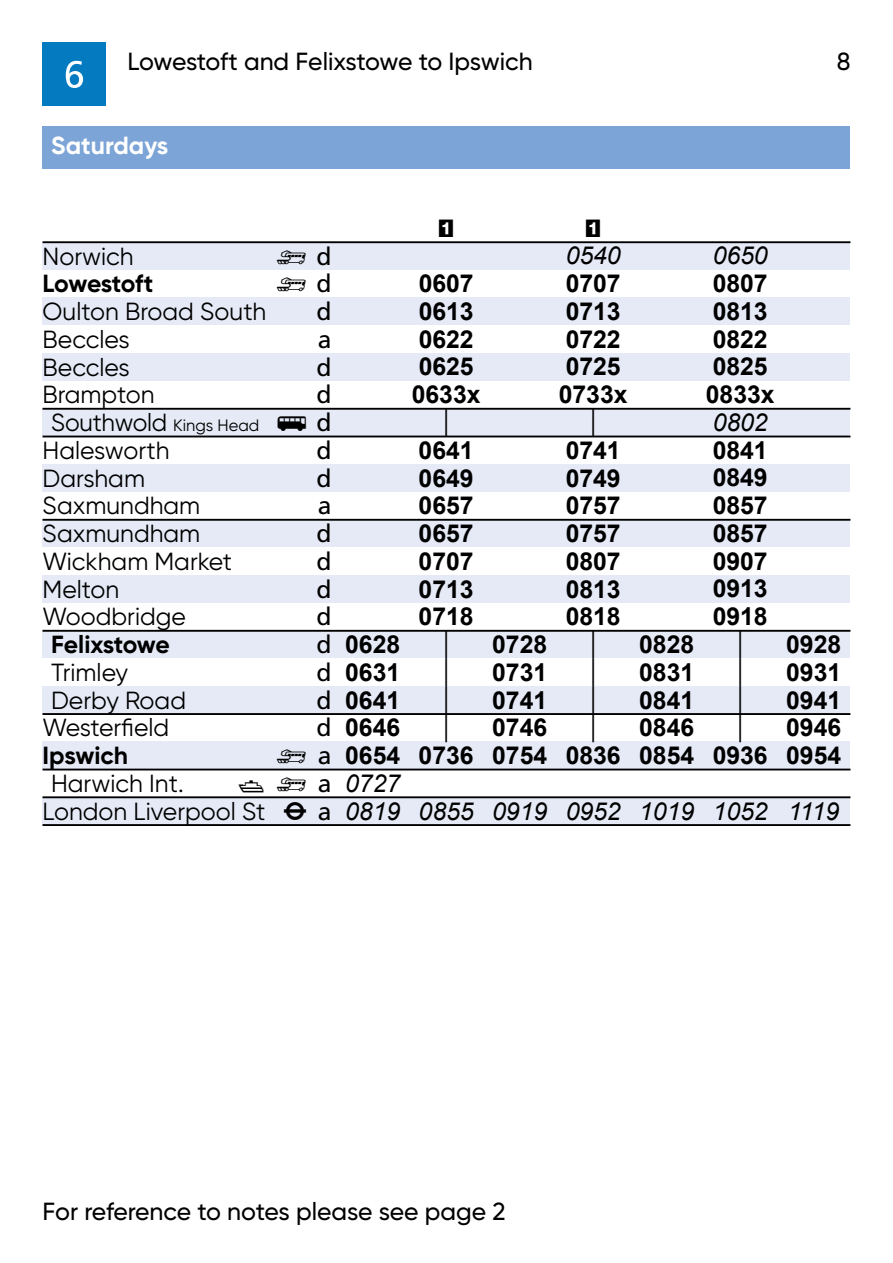
<style>
.page{position:relative;width:893px;height:1263px;background:#fff}
.page>*{position:absolute;margin:0;border:0;box-sizing:border-box;transform-origin:0 0}
.t1{font:34.5px/27.8px "TIME Sfont";color:#000;text-align:justify}
.t2{font:700 24.75px/27.8px "Arial";color:#000;text-align:justify}
.t3{font:24.75px/27.8px "Gilroy";color:#000}
.t4{font:500 24.75px "Gilroy";letter-spacing:-.01em;color:#000}
.t5{font:italic 24.75px/27.8px "Arial";color:#000}
.t6{font:700 24.75px "Gilroy";letter-spacing:-.015em;color:#000}
.t7{font:24.75px "Frutiger LT Std";color:#000}
.t8{font:700 24.75px "Gilroy";color:#fff}
.t9{font:24.75px "TIME Sfont";color:#000}
.t10{font:24px "TIME Sfont";color:#000}
.s1{font-family:"Frutiger LT Std";font-size:24.75px}
.s2{font-size:16.5px}
.s3{font-family:"TIME Sfont";font-size:24px}
.s4{font-family:"Frutiger LT Std"}
</style>
<div class="page">
<div style="left:43px;top:126px;width:807px;height:42px;background:#7ca4d6"></div>
<div style="left:43px;top:242px;width:807px;height:27px;background:#e5eaf6"></div>
<div style="left:43px;top:575px;width:807px;height:27px;background:#e5eaf6"></div>
<div style="left:43px;top:297px;width:807px;height:28px;background:#e5eaf6"></div>
<div style="left:43px;top:630px;width:807px;height:28px;background:#e5eaf6"></div>
<div style="left:43px;top:353px;width:807px;height:27px;background:#e5eaf6"></div>
<div style="left:43px;top:686px;width:807px;height:27px;background:#e5eaf6"></div>
<div style="left:43px;top:408px;width:807px;height:28px;background:#e5eaf6"></div>
<div style="left:43px;top:741px;width:807px;height:28px;background:#e5eaf6"></div>
<div style="left:43px;top:464px;width:807px;height:27px;background:#e5eaf6"></div>
<div style="left:43px;top:797px;width:807px;height:27px;background:#e5eaf6"></div>
<div style="left:43px;top:519px;width:807px;height:28px;background:#e5eaf6"></div>
<hr style="left:43px;top:241px;width:807px;height:2px;background:#000">
<hr style="left:43px;top:408px;width:807px;height:2px;background:#000">
<hr style="left:43px;top:436px;width:807px;height:1px;background:#000">
<hr style="left:43px;top:519px;width:807px;height:2px;background:#000">
<hr style="left:43px;top:630px;width:807px;height:2px;background:#000">
<hr style="left:43px;top:713px;width:807px;height:2px;background:#000">
<hr style="left:43px;top:769px;width:807px;height:1px;background:#000">
<hr style="left:43px;top:796px;width:807px;height:2px;background:#000">
<hr style="left:43px;top:824px;width:807px;height:2px;background:#000">
<div style="left:43px;top:43px;width:63px;height:63px;background:#047bc1"></div>
<svg style="left:66px;top:61px;width:17px;height:27px"></svg>
<p class="t4" style="left:128px;top:46px;width:407px">Lowestoft and Felixstowe to Ipswich</p>
<p class="t4" style="left:837px;top:46px;width:15px">8</p>
<p class="t8" style="left:51px;top:129px;width:119px">Saturdays</p>
<p class="t3" style="left:43px;top:242px;width:93px">Norwich</p>
<p class="t10" style="left:277px;top:237px;width:56px">) <span class="s1">d</span></p>
<p class="t6" style="left:43px;top:268px;width:112px">Lowestoft</p>
<p class="t10" style="left:277px;top:265px;width:56px">) <span class="s1">d</span></p>
<p class="t3" style="left:43px;top:297px;width:225px">Oulton Broad South</p>
<p class="t7" style="left:317px;top:297px;width:17px">d</p>
<p class="t3" style="left:43px;top:325px;width:89px">Beccles</p>
<p class="t7" style="left:318px;top:325px;width:15px">a</p>
<p class="t3" style="left:43px;top:353px;width:89px">Beccles</p>
<p class="t7" style="left:317px;top:352px;width:17px">d</p>
<p class="t3" style="left:43px;top:380px;width:113px">Brampton</p>
<p class="t7" style="left:317px;top:380px;width:17px">d</p>
<p class="t3" style="left:43px;top:408px;width:291px;text-indent:8px">Southwold <span class="s2">Kings Head</span> <span class="s3">`</span> <span class="s4">d<br></span>Halesworth</p>
<p class="t7" style="left:317px;top:436px;width:17px">d</p>
<p class="t3" style="left:43px;top:464px;width:104px">Darsham</p>
<p class="t7" style="left:317px;top:463px;width:17px">d</p>
<p class="t3" style="left:43px;top:491px;width:159px">Saxmundham</p>
<p class="t7" style="left:318px;top:491px;width:15px">a</p>
<p class="t3" style="left:43px;top:519px;width:159px">Saxmundham</p>
<p class="t7" style="left:317px;top:519px;width:17px">d</p>
<p class="t3" style="left:43px;top:547px;width:191px">Wickham Market</p>
<p class="t7" style="left:317px;top:547px;width:17px">d</p>
<p class="t3" style="left:43px;top:575px;width:78px">Melton</p>
<p class="t7" style="left:317px;top:574px;width:17px">d</p>
<p class="t3" style="left:43px;top:602px;width:145px">Woodbridge</p>
<p class="t7" style="left:317px;top:602px;width:17px">d</p>
<p class="t6" style="left:51px;top:629px;width:120px">Felixstowe</p>
<p class="t7" style="left:317px;top:630px;width:17px">d</p>
<p class="t3" style="left:51px;top:658px;width:79px">Trimley</p>
<p class="t7" style="left:317px;top:658px;width:17px">d</p>
<p class="t3" style="left:51px;top:686px;width:137px">Derby Road</p>
<p class="t7" style="left:317px;top:685px;width:17px">d</p>
<p class="t3" style="left:43px;top:713px;width:128px">Westerfield</p>
<p class="t7" style="left:317px;top:713px;width:17px">d</p>
<p class="t6" style="left:43px;top:740px;width:87px">Ipswich</p>
<p class="t10" style="left:277px;top:737px;width:56px">) <span class="s1">a</span></p>
<p class="t3" style="left:51px;top:769px;width:134px">Harwich Int.</p>
<p class="t10" style="left:238px;top:765px;width:95px">,)<span class="s1">a</span></p>
<p class="t3" style="left:43px;top:797px;width:291px">London Liverpool St <span class="s3">T</span> <span class="s4">a</span></p>
<p class="t2" style="left:345px;top:631px;width:57px">0628<br>0631<br>0641<br>0646<br>0654</p>
<p class="t5" style="left:345px;top:769px;width:57px">0727<br>0819</p>
<p class="t9" style="left:439px;top:209px;width:15px">1</p>
<p class="t2" style="left:412px;top:270px;width:70px;text-align:left">0607<br>0613<br>0622<br>0625<br>0633x</p>
<h1 class="t1" style="left:445px;top:404px;width:4px">C</h1>
<p class="t2" style="left:419px;top:437px;width:57px">0641<br>0649<br>0657<br>0657<br>0707<br>0713<br>0718</p>
<h1 class="t1" style="left:445px;top:626px;width:4px">C C C C</h1>
<p class="t2" style="left:419px;top:742px;width:57px">0736</p>
<p class="t5" style="left:419px;top:797px;width:57px">0855</p>
<p class="t2" style="left:492px;top:631px;width:57px">0728<br>0731<br>0741<br>0746<br>0754</p>
<p class="t5" style="left:492px;top:797px;width:57px">0919</p>
<p class="t9" style="left:586px;top:209px;width:15px">1</p>
<p class="t5" style="left:566px;top:242px;width:57px">0540</p>
<p class="t2" style="left:559px;top:270px;width:70px;text-align:left">0707<br>0713<br>0722<br>0725<br>0733x</p>
<h1 class="t1" style="left:592px;top:404px;width:4px">C</h1>
<p class="t2" style="left:566px;top:437px;width:57px">0741<br>0749<br>0757<br>0757<br>0807<br>0813<br>0818</p>
<h1 class="t1" style="left:592px;top:626px;width:4px">C C C C</h1>
<p class="t2" style="left:566px;top:742px;width:57px">0836</p>
<p class="t5" style="left:566px;top:797px;width:57px">0952</p>
<p class="t2" style="left:639px;top:631px;width:57px">0828<br>0831<br>0841<br>0846<br>0854</p>
<p class="t5" style="left:639px;top:797px;width:57px">1019</p>
<p class="t5" style="left:713px;top:242px;width:57px">0650</p>
<p class="t2" style="left:706px;top:270px;width:70px;text-align:left">0807<br>0813<br>0822<br>0825<br>0833x</p>
<p class="t5" style="left:713px;top:409px;width:57px">0802</p>
<p class="t2" style="left:713px;top:437px;width:57px">0841<br>0849<br>0857<br>0857<br>0907<br>0913<br>0918</p>
<h1 class="t1" style="left:739px;top:626px;width:4px">C C C C</h1>
<p class="t2" style="left:713px;top:742px;width:57px">0936</p>
<p class="t5" style="left:713px;top:797px;width:57px">1052</p>
<p class="t2" style="left:786px;top:631px;width:57px">0928<br>0931<br>0941<br>0946<br>0954</p>
<p class="t5" style="left:788px;top:797px;width:53px">1119</p>
<p class="t4" style="left:43px;top:1196px;width:464px">For reference to notes please see page 2</p>
</div>
